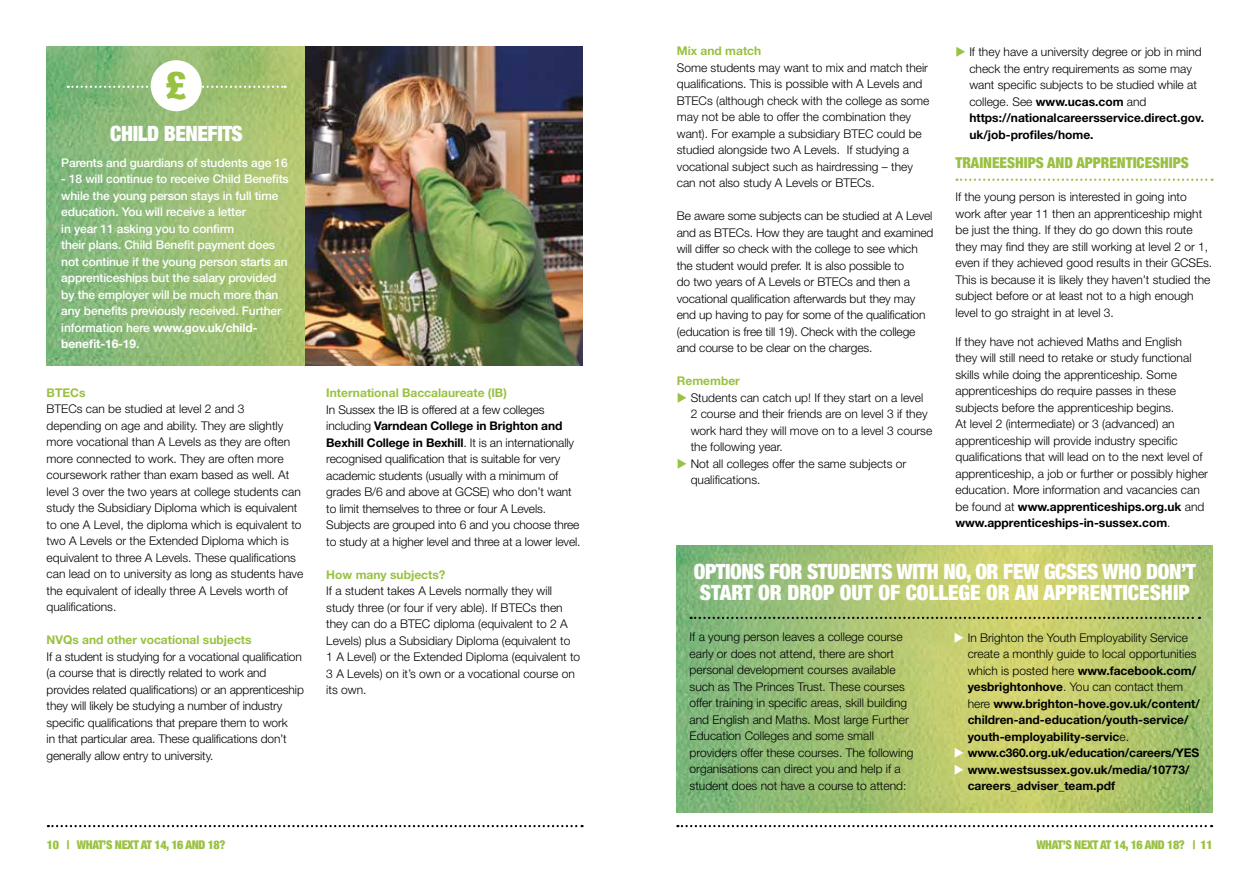
<style>
.page{position:relative;width:1259px;height:893px;background:#fff}
.page>*{position:absolute;margin:0;border:0;box-sizing:border-box;transform-origin:0 0}
.t1{font:900 condensed 39px "Helvetica Neue";color:#99c142}
.t2{font:900 condensed 21px/21px "Helvetica Neue";letter-spacing:-.02em;color:#fff}
.t3{font:900 condensed 15px "Helvetica Neue";color:#99c142}
.t4{font:300 12px/16.5px "Helvetica Neue LT Std";color:#000}
.t5{font:500 12px/16.5px "Helvetica Neue LT Std";letter-spacing:-.01em;color:#fff}
.t6{font:700 12px/16.5px "Helvetica Neue LT Std";color:#000}
.t7{font:700 12px "Helvetica Neue LT Std";color:#99c142}
.t8{font:900 condensed 12px "Helvetica Neue";letter-spacing:-.03em;color:#99c142}
.s1{font-weight:700}
.s2{color:#99c142}
.s3{color:#fff}
.s4{font-weight:300}
</style>
<div class="page">
<svg style="left:677px;top:825px;width:535px;height:2px"></svg>
<svg style="left:48px;top:825px;width:534px;height:2px"></svg>
<svg style="left:956px;top:179px;width:256px;height:2px"></svg>
<img style="left:677px;top:545px;width:535px;height:267px">
<svg style="left:690px;top:617px;width:510px;height:2px"></svg>
<img style="left:46px;top:47px;width:260px;height:319px">
<img style="left:306px;top:47px;width:277px;height:319px">
<svg style="left:68px;top:86px;width:217px;height:2px"></svg>
<div style="left:151px;top:60px;width:51px;height:51px;background:#fff;border-radius:50%"></div>
<h1 class="t1" style="left:166px;top:53px;width:22px">£</h1>
<h2 class="t2" style="left:110px;top:122px;width:134px">CHILD BENEFITS</h2>
<p class="t5" style="left:61px;top:154px;width:228px">Parents and guardians of students age 16</p>
<p class="t5" style="left:61px;top:170px;width:229px">- 18 will continue to receive Child Benefits while the young person stays in full time education. You will receive a letter<br>in year 11 asking you to confirm<br>their plans. Child Benefit payment does not continue if the young person starts an apprenticeships but the salary provided by the employer will be much more than any benefits previously received. Further information here <span class="s1">www.gov.uk/child&shy;benefit-16-19</span>.</p>
<p class="t7" style="left:47px;top:385px;width:40px">BTECs</p>
<p class="t4" style="left:47px;top:400px;width:258px">BTECs can be studied at level 2 and 3<br>depending on age and ability. They are slightly more vocational than A Levels as they are often more connected to work. They are often more coursework rather than exam based as well. At level 3 over the two years at college students can study the Subsidiary Diploma which is equivalent to one A Level, the diploma which is equivalent to two A Levels or the Extended Diploma which is equivalent to three A Levels. These qualifications can lead on to university as long as students have the equivalent of ideally three A Levels worth of qualifications.</p>
<p class="t7" style="left:47px;top:632px;width:206px">NVQs and other vocational subjects</p>
<p class="t4" style="left:47px;top:648px;width:259px">If a student is studying for a vocational qualification (a course that is directly related to work and provides related qualifications) or an apprenticeship they will likely be studying a number of industry specific qualifications that prepare them to work<br>in that particular area. These qualifications don’t generally allow entry to university.</p>
<p class="t7" style="left:326px;top:385px;width:182px">International Baccalaureate (IB)</p>
<p class="t4" style="left:326px;top:401px;width:256px">In Sussex the IB is offered at a few colleges including <span class="s1">Varndean College in Brighton and Bexhill College in Bexhill</span>. It is an internationally recognised qualification that is suitable for very academic students (usually with a minimum of grades B/6 and above at GCSE) who don’t want to limit themselves to three or four A Levels.<br>Subjects are grouped into 6 and you choose three to study at a higher level and three at a lower level.</p>
<p class="t7" style="left:326px;top:567px;width:121px">How many subjects?</p>
<p class="t4" style="left:326px;top:582px;width:255px">If a student takes A Levels normally they will study three (or four if very able). If BTECs then they can do a BTEC diploma (equivalent to 2 A Levels) plus a Subsidiary Diploma (equivalent to<br>1 A Level) or the Extended Diploma (equivalent to 3 A Levels) on it’s own or a vocational course on its own.</p>
<p class="t7" style="left:677px;top:44px;width:86px">Mix and match</p>
<p class="t4" style="left:677px;top:59px;width:254px">Some students may want to mix and match their qualifications. This is possible with A Levels and BTECs (although check with the college as some may not be able to offer the combination they want). For example a subsidiary BTEC could be studied alongside two A Levels. If studying a vocational subject such as hairdressing – they can not also study A Levels or BTECs.</p>
<p class="t4" style="left:677px;top:208px;width:258px">Be aware some subjects can be studied at A Level and as BTECs. How they are taught and examined will differ so check with the college to see which the student would prefer. It is also possible to<br>do two years of A Levels or BTECs and then a vocational qualification afterwards but they may end up having to pay for some of the qualification (education is free till 19). Check with the college and course to be clear on the charges.</p>
<p class="t7" style="left:677px;top:374px;width:65px">Remember</p>
<p class="t4" style="left:691px;top:389px;width:243px;text-indent:-14px"><span class="s2">◆</span> Students can catch up! If they start on a level 2 course and their friends are on level 3 if they work hard they will move on to a level 3 course the following year.</p>
<p class="t4" style="left:691px;top:455px;width:217px;text-indent:-14px"><span class="s2">◆</span> Not all colleges offer the same subjects or qualifications.</p>
<p class="t4" style="left:969px;top:43px;width:236px;text-indent:-14px"><span class="s2">◆</span> If they have a university degree or job in mind check the entry requirements as some may want specific subjects to be studied while at college. See <span class="s1">www.ucas.com</span> and <span class="s1">https://nationalcareersservice.direct.gov. uk/job-profiles/home.</span></p>
<p class="t3" style="left:955px;top:150px;width:235px">TRAINEESHIPS AND APPRENTICESHIPS</p>
<p class="t4" style="left:955px;top:188px;width:258px">If the young person is interested in going into work after year 11 then an apprenticeship might be just the thing. If they do go down this route they may find they are still working at level 2 or 1, even if they achieved good results in their GCSEs.<br>This is because it is likely they haven’t studied the subject before or at least not to a high enough level to go straight in at level 3.</p>
<p class="t4" style="left:955px;top:333px;width:254px">If they have not achieved Maths and English<br>they will still need to retake or study functional skills while doing the apprenticeship. Some apprenticeships do require passes in these subjects before the apprenticeship begins.<br>At level 2 (intermediate) or 3 (advanced) an apprenticeship will provide industry specific qualifications that will lead on to the next level of apprenticeship, a job or further or possibly higher education. More information and vacancies can be found at <span class="s1">www.apprenticeships.org.uk</span> and <span class="s1">www.apprenticeships-in-sussex.com</span>.</p>
<h2 class="t2" style="left:694px;top:560px;width:503px">OPTIONS FOR STUDENTS WITH NO, OR FEW GCSES WHO DON’T<br>START OR DROP OUT OF COLLEGE OR AN APPRENTICESHIP</h2>
<p class="t4" style="left:689px;top:628px;width:225px">If a young person leaves a college course early or does not attend, there are short personal development courses available such as The Princes Trust. These courses offer training in specific areas, skill building and English and Maths. Most large Further Education Colleges and some small providers offer these courses. The following organisations can direct you and help if a student does not have a course to attend:</p>
<p class="t6" style="left:967px;top:629px;width:234px;text-indent:-14px"><span class="s3">◆</span> <span class="s4">In Brighton the Youth Employability Service create a monthly guide to local opportunities which is posted here</span> www.facebook.com/ yesbrightonhove<span class="s4">. You can contact them here</span> www.brighton-hove.gov.uk/content/ children-and-education/youth-service/ youth-employability-servic<span class="s4">e.</span></p>
<p class="t6" style="left:954px;top:745px;width:247px"><span class="s3">◆</span> www.c360.org.uk/education/careers/YES</p>
<p class="t6" style="left:967px;top:761px;width:223px;text-indent:-14px"><span class="s3">◆</span> www.westsussex.gov.uk/media/10773/ careers_adviser_team.pdf</p>
<p class="t8" style="left:47px;top:835px;width:180px">10 | WHAT’S NEXT AT 14, 16 AND 18?</p>
<p class="t8" style="left:1036px;top:835px;width:178px">WHAT’S NEXT AT 14, 16 AND 18? | 11</p>
</div>
